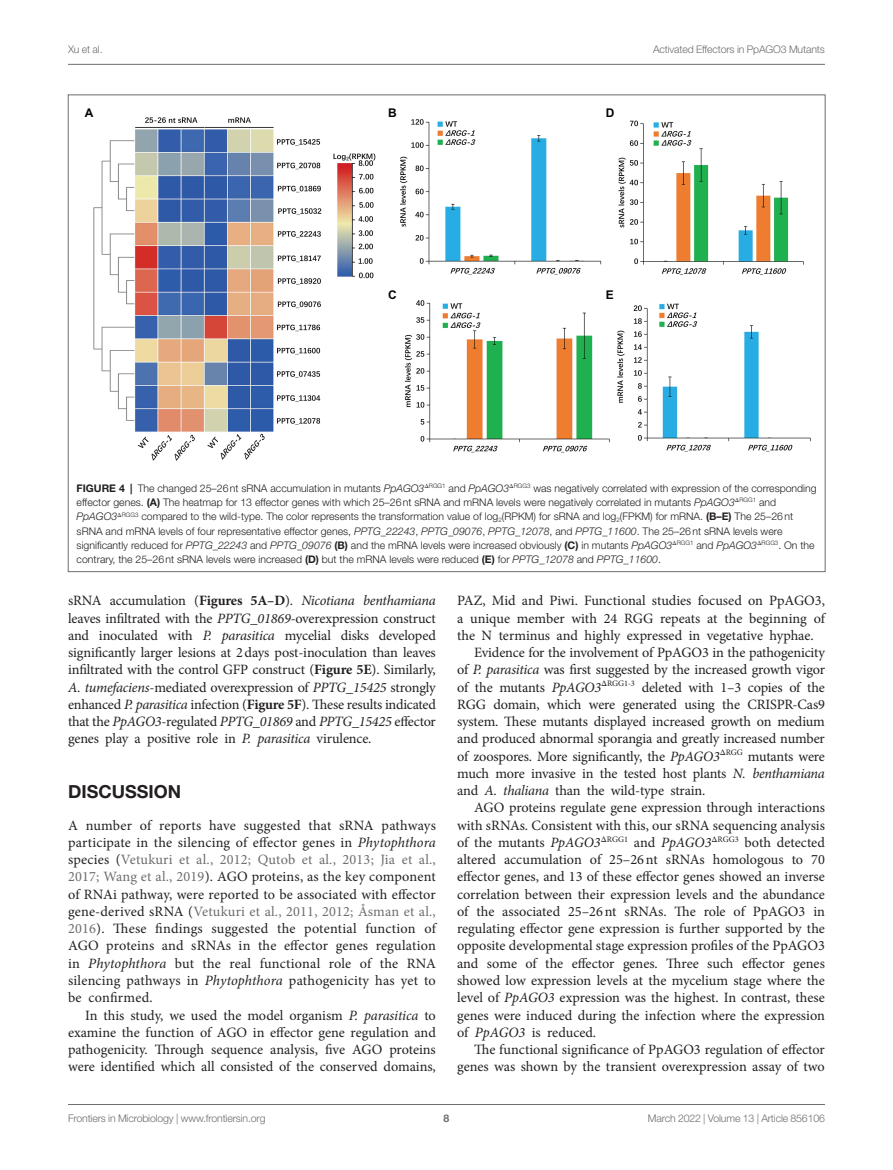
<style>
.page{position:relative;width:893px;height:1170px;background:#fff}
.page>*{position:absolute;margin:0;border:0;box-sizing:border-box;transform-origin:0 0}
.HEAD_1{font:700 18px "Helvetica Neue LT Std";color:#231f20}
.TEXT{font:14.25px/17.2px "Minion Pro";letter-spacing:-.005em;color:#231f20;text-align:justify}
.TEXT_FLUSH{font:14.25px/17.2px "Minion Pro";letter-spacing:-.005em;color:#231f20;text-align:justify}
.t1{font:700 12px "Arial";color:#040503}
.FIG_LEG{font:300 10.5px/14.2px "Helvetica Neue LT Std";color:#231f20}
.t2{font:300 10.5px "Helvetica Neue LT Std";letter-spacing:-.015em;color:#6c6d70}
.t3{font:700 10.5px "Helvetica Neue LT Std";color:#6c6d70}
.s1{font-weight:700}
.s2{font-style:italic}
.s3{color:#6c6d70}
</style>
<div class="page">
<hr style="left:68px;top:64px;width:757px;height:1px;background:#6c6d70">
<hr style="left:68px;top:1104px;width:757px;height:1px;background:#6c6d70">
<img style="left:93px;top:117px;width:718px;height:344px">
<p class="t2" style="left:68px;top:42px;width:36px">Xu et al.</p>
<p class="t2" style="left:653px;top:42px;width:173px">Activated Effectors in PpAGO3 Mutants</p>
<p class="t1" style="left:85px;top:104px;width:10px">A</p>
<p class="t1" style="left:388px;top:104px;width:10px">B</p>
<p class="t1" style="left:388px;top:287px;width:10px">C</p>
<p class="t1" style="left:606px;top:104px;width:10px">D</p>
<p class="t1" style="left:606px;top:287px;width:10px">E</p>
<p class="FIG_LEG" style="left:77px;top:481px;width:741px"><span class="s1">FIGURE 4 |</span> The changed 25–26nt sRNA accumulation in mutants <span class="s2">PpAGO3</span><sup>Δ</sup><sup>RGG1</sup> and <span class="s2">PpAGO3</span><sup>Δ</sup><sup>RGG3</sup> was negatively correlated with expression of the corresponding effector genes. <span class="s1">(A)</span> The heatmap for 13 effector genes with which 25–26nt sRNA and mRNA levels were negatively correlated in mutants <span class="s2">PpAGO3</span><sup>Δ</sup><sup>RGG1</sup> and <span class="s2">PpAGO3</span><sup>Δ</sup><sup>RGG3</sup> compared to the wild-type. The color represents the transformation value of log<sub>2</sub>(RPKM) for sRNA and log<sub>2</sub>(FPKM) for mRNA. <span class="s1">(B–E)</span> The 25–26nt sRNA and mRNA levels of four representative effector genes, <span class="s2">PPTG_22243</span>, <span class="s2">PPTG_09076</span>, <span class="s2">PPTG_12078</span>, and <span class="s2">PPTG_11600</span>. The 25–26nt sRNA levels were significantly reduced for <span class="s2">PPTG_22243</span> and <span class="s2">PPTG_09076</span> <span class="s1">(B)</span> and the mRNA levels were increased obviously <span class="s1">(C)</span> in mutants <span class="s2">PpAGO3</span><sup>Δ</sup><sup>RGG1</sup> and <span class="s2">PpAGO3</span><sup>Δ</sup><sup>RGG3</sup>. On the contrary, the 25–26nt sRNA levels were increased <span class="s1">(D)</span> but the mRNA levels were reduced <span class="s1">(E)</span> for <span class="s2">PPTG_12078</span> and <span class="s2">PPTG_11600</span>.</p>
<p class="TEXT_FLUSH" style="left:68px;top:592px;width:369px">sRNA accumulation (<span class="s1">Figures 5A–D</span>). <span class="s2">Nicotiana benthamiana </span>leaves infiltrated with the <span class="s2">PPTG_01869-</span>overexpression construct and inoculated with <span class="s2">P. parasitica</span> mycelial disks developed significantly larger lesions at 2days post-inoculation than leaves infiltrated with the control GFP construct (<span class="s1">Figure 5E</span>). Similarly, <span class="s2">A. tumefaciens</span>-mediated overexpression of <span class="s2">PPTG_15425</span> strongly enhanced <span class="s2">P. parasitica</span> infection (<span class="s1">Figure 5F</span>). These results indicated that the <span class="s2">PpAGO3</span>-regulated <span class="s2">PPTG_01869</span> and <span class="s2">PPTG_15425</span> effector genes play a positive role in <span class="s2">P. parasitica</span> virulence.</p>
<p class="HEAD_1" style="left:68px;top:780px;width:115px">DISCUSSION</p>
<p class="TEXT_FLUSH" style="left:68px;top:816px;width:369px">A number of reports have suggested that sRNA pathways participate in the silencing of effector genes in <span class="s2">Phytophthora </span>species (<span class="s3">Vetukuri et al., 2012; Qutob et al., 2013; Jia et al., 2017; Wang et al., 2019</span>). AGO proteins, as the key component of RNAi pathway, were reported to be associated with effector gene-derived sRNA (<span class="s3">Vetukuri et al., 2011, 2012; Åsman et al., 2016</span>). These findings suggested the potential function of AGO proteins and sRNAs in the effector genes regulation in <span class="s2">Phytophthora</span> but the real functional role of the RNA silencing pathways in <span class="s2">Phytophthora</span> pathogenicity has yet to be confirmed.</p>
<p class="TEXT" style="left:68px;top:1006px;width:369px;text-indent:17px">In this study, we used the model organism <span class="s2">P. parasitica</span> to examine the function of AGO in effector gene regulation and pathogenicity. Through sequence analysis, five AGO proteins were identified which all consisted of the conserved domains,</p>
<p class="TEXT" style="left:457px;top:592px;width:369px">PAZ, Mid and Piwi. Functional studies focused on PpAGO3, a unique member with 24 RGG repeats at the beginning of the N terminus and highly expressed in vegetative hyphae.</p>
<p class="TEXT" style="left:457px;top:644px;width:369px;text-indent:17px">Evidence for the involvement of PpAGO3 in the pathogenicity of <span class="s2">P. parasitica</span> was first suggested by the increased growth vigor of the mutants <span class="s2">PpAGO3</span><sup>Δ</sup><sup>RGG1-3</sup> deleted with 1–3 copies of the RGG domain, which were generated using the CRISPR-Cas9 system. These mutants displayed increased growth on medium and produced abnormal sporangia and greatly increased number of zoospores. More significantly, the <span class="s2">PpAGO3</span><sup>Δ</sup><sup>RGG</sup> mutants were much more invasive in the tested host plants <span class="s2">N. benthamiana </span>and <span class="s2">A. thaliana</span> than the wild-type strain.</p>
<p class="TEXT" style="left:457px;top:799px;width:369px;text-indent:17px">AGO proteins regulate gene expression through interactions with sRNAs. Consistent with this, our sRNA sequencing analysis of the mutants <span class="s2">PpAGO3</span><sup>Δ</sup><sup>RGG1</sup> and <span class="s2">PpAGO3</span><sup>Δ</sup><sup>RGG3</sup> both detected altered accumulation of 25–26nt sRNAs homologous to 70 effector genes, and 13 of these effector genes showed an inverse correlation between their expression levels and the abundance of the associated 25–26nt sRNAs. The role of PpAGO3 in regulating effector gene expression is further supported by the opposite developmental stage expression profiles of the PpAGO3 and some of the effector genes. Three such effector genes showed low expression levels at the mycelium stage where the level of <span class="s2">PpAGO3</span> expression was the highest. In contrast, these genes were induced during the infection where the expression of <span class="s2">PpAGO3</span> is reduced.</p>
<p class="TEXT" style="left:457px;top:1040px;width:369px;text-align:right">The functional significance of PpAGO3 regulation of effector genes was shown by the transient overexpression assay of two</p>
<p class="t2" style="left:68px;top:1111px;width:199px">Frontiers in Microbiology | www.frontiersin.org</p>
<p class="t3" style="left:444px;top:1111px;width:7px">8</p>
<p class="t2" style="left:648px;top:1111px;width:178px">March 2022 | Volume 13 | Article 856106</p>
</div>
